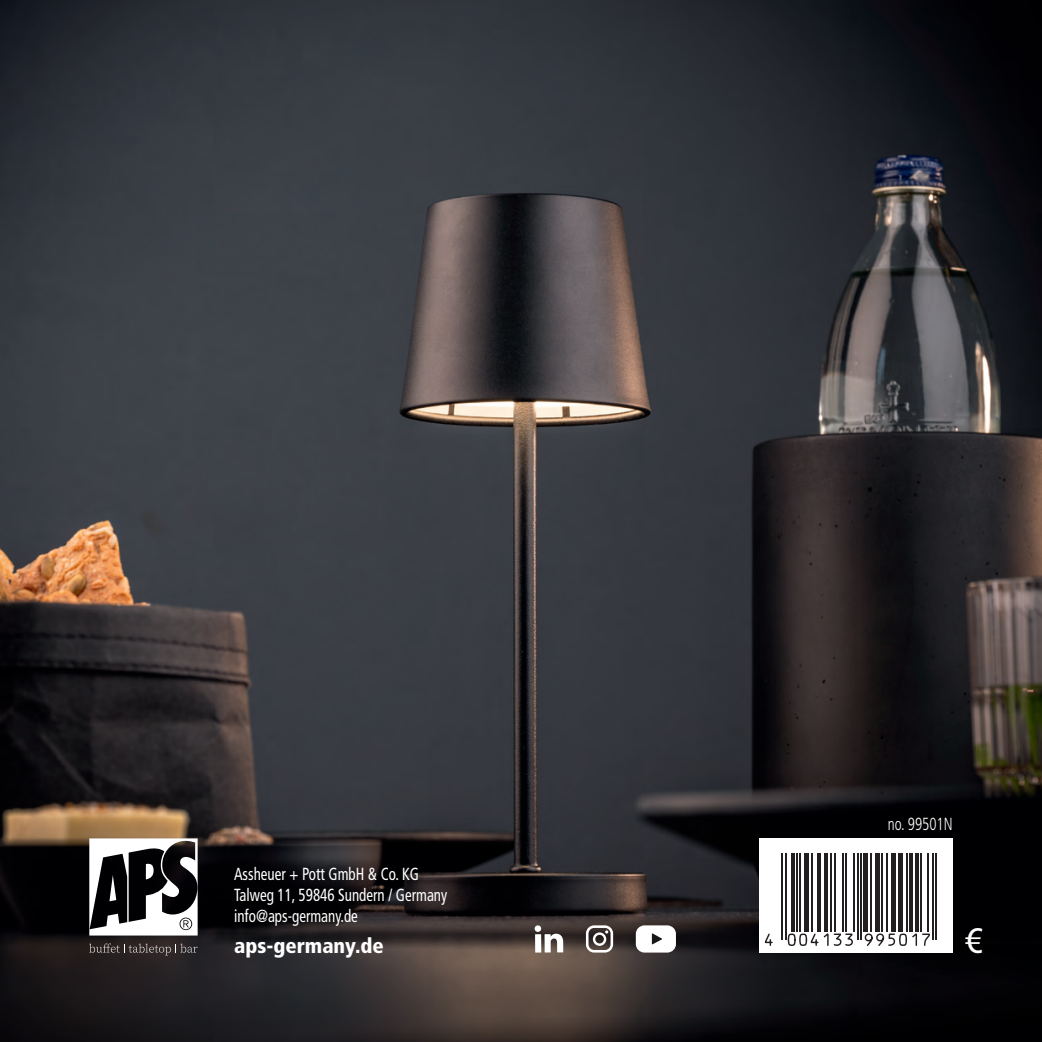
<style>
.page{position:relative;width:1042px;height:1042px;background:#fff}
.page>*{position:absolute;margin:0;border:0;box-sizing:border-box;transform-origin:0 0}
.t1{font:condensed 35.35px "Frutiger LT Std";color:#fff}
.t2{font:900 condensed 21px "Frutiger LT Std";color:#fff}
.t3{font:condensed 17.5px/21px "Frutiger LT Std";color:#fff;scale:.86 1}
.t4{font:300 condensed 17.5px "Frutiger LT Std";color:#fff;scale:.86 1}
</style>
<div class="page">
<img style="left:0;top:0;width:1042px;height:1042px">
<svg style="left:89px;top:943px;width:109px;height:12px"></svg>
<svg style="left:89px;top:838px;width:109px;height:97px"></svg>
<svg style="left:535px;top:933px;width:28px;height:19px"></svg>
<div style="left:534px;top:925px;width:7px;height:7px;background:#fff;border-radius:50%"></div>
<svg style="left:586px;top:925px;width:27px;height:27px"></svg>
<svg style="left:636px;top:925px;width:40px;height:27px"></svg>
<div style="left:759px;top:838px;width:193px;height:114px;background:#fff"></div>
<hr style="left:781px;top:853px;width:2px;height:87px;background:#231f20">
<hr style="left:784px;top:853px;width:2px;height:87px;background:#231f20">
<hr style="left:791px;top:853px;width:3px;height:79px;background:#231f20">
<hr style="left:796px;top:853px;width:2px;height:79px;background:#231f20">
<hr style="left:799px;top:853px;width:2px;height:79px;background:#231f20">
<div style="left:804px;top:853px;width:5px;height:79px;background:#231f20"></div>
<hr style="left:811px;top:853px;width:1px;height:79px;background:#231f20">
<hr style="left:817px;top:853px;width:4px;height:79px;background:#231f20">
<hr style="left:824px;top:853px;width:3px;height:79px;background:#231f20">
<hr style="left:830px;top:853px;width:2px;height:79px;background:#231f20">
<hr style="left:834px;top:853px;width:1px;height:79px;background:#231f20">
<hr style="left:842px;top:853px;width:1px;height:79px;background:#231f20">
<hr style="left:845px;top:853px;width:2px;height:79px;background:#231f20">
<hr style="left:853px;top:853px;width:2px;height:79px;background:#231f20">
<hr style="left:857px;top:853px;width:1px;height:87px;background:#231f20">
<hr style="left:860px;top:853px;width:1px;height:87px;background:#231f20">
<div style="left:863px;top:853px;width:5px;height:79px;background:#231f20"></div>
<hr style="left:870px;top:853px;width:1px;height:79px;background:#231f20">
<hr style="left:875px;top:853px;width:4px;height:79px;background:#231f20">
<hr style="left:881px;top:853px;width:2px;height:79px;background:#231f20">
<hr style="left:886px;top:853px;width:2px;height:79px;background:#231f20">
<div style="left:891px;top:853px;width:5px;height:79px;background:#231f20"></div>
<div style="left:897px;top:853px;width:5px;height:79px;background:#231f20"></div>
<hr style="left:906px;top:853px;width:1px;height:79px;background:#231f20">
<hr style="left:909px;top:853px;width:3px;height:79px;background:#231f20">
<hr style="left:915px;top:853px;width:4px;height:79px;background:#231f20">
<hr style="left:920px;top:853px;width:2px;height:79px;background:#231f20">
<hr style="left:927px;top:853px;width:2px;height:79px;background:#231f20">
<hr style="left:932px;top:853px;width:1px;height:87px;background:#231f20">
<hr style="left:935px;top:853px;width:2px;height:87px;background:#231f20">
<svg style="left:764px;top:932px;width:166px;height:14px"></svg>
<p class="t3" style="left:234px;top:863px;width:249px">Assheuer + Pott GmbH &amp; Co. KG<br>Talweg 11, 59846 Sundern / Germany info@aps-germany.de</p>
<p class="t2" style="left:234px;top:932px;width:151px">aps-germany.de</p>
<p class="t4" style="left:888px;top:814px;width:77px">no. 99501N</p>
<h1 class="t1" style="left:965px;top:920px;width:19px">€</h1>
</div>
